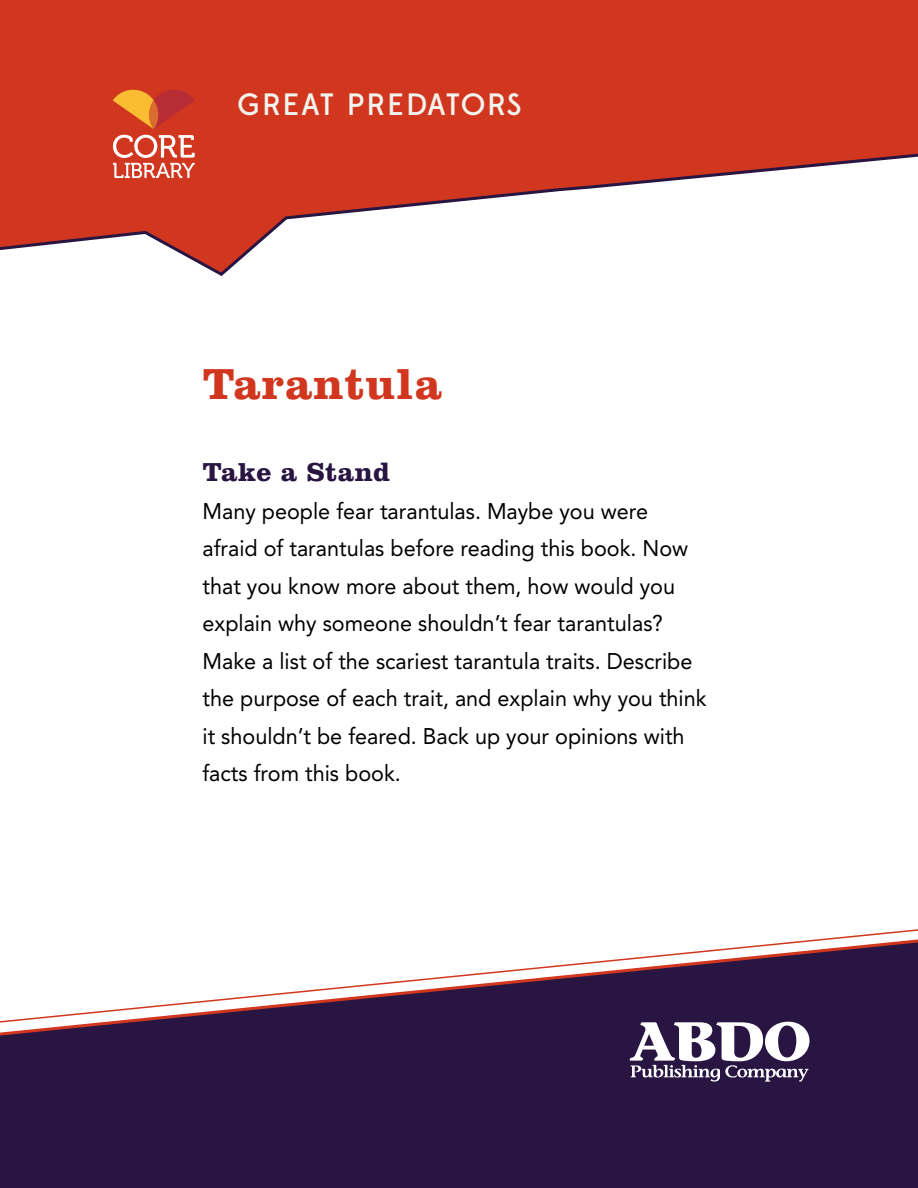
<style>
.page{position:relative;width:918px;height:1188px;background:#fff}
.page>*{position:absolute;margin:0;border:0;box-sizing:border-box;transform-origin:0 0}
.t1{font:700 45px "Clarendon";letter-spacing:.02em;color:#d1361e}
.t2{font:500 30.9px "Edmondsans";letter-spacing:.06em;color:#f3f3ee}
.t3{font:700 27px "Clarendon";letter-spacing:.02em;color:#281542}
.t4{font:22.5px/37.5px "Avenir LT Std";color:#000;scale:.96 1}
</style>
<div class="page">
<svg style="left:0;top:0;width:918px;height:276px"></svg>
<div style="left:0;top:1033px;width:918px;height:155px;background:#281542"></div>
<svg style="left:0;top:929px;width:918px;height:104px"></svg>
<svg style="left:113px;top:135px;width:82px;height:43px"></svg>
<svg style="left:113px;top:86px;width:82px;height:43px;background:#d55528"></svg>
<svg style="left:630px;top:1022px;width:179px;height:60px"></svg>
<h2 class="t2" style="left:237px;top:86px;width:286px">GREAT PREDATORS</h2>
<h1 class="t1" style="left:202px;top:357px;width:241px">Tarantula</h1>
<p class="t3" style="left:202px;top:456px;width:189px">Take a Stand</p>
<p class="t4" style="left:202px;top:492px;width:527px">Many people fear tarantulas. Maybe you were afraid of tarantulas before reading this book. Now that you know more about them, how would you explain why someone shouldn’t fear tarantulas?<br>Make a list of the scariest tarantula traits. Describe the purpose of each trait, and explain why you think it shouldn’t be feared. Back up your opinions with facts from this book.</p>
</div>
